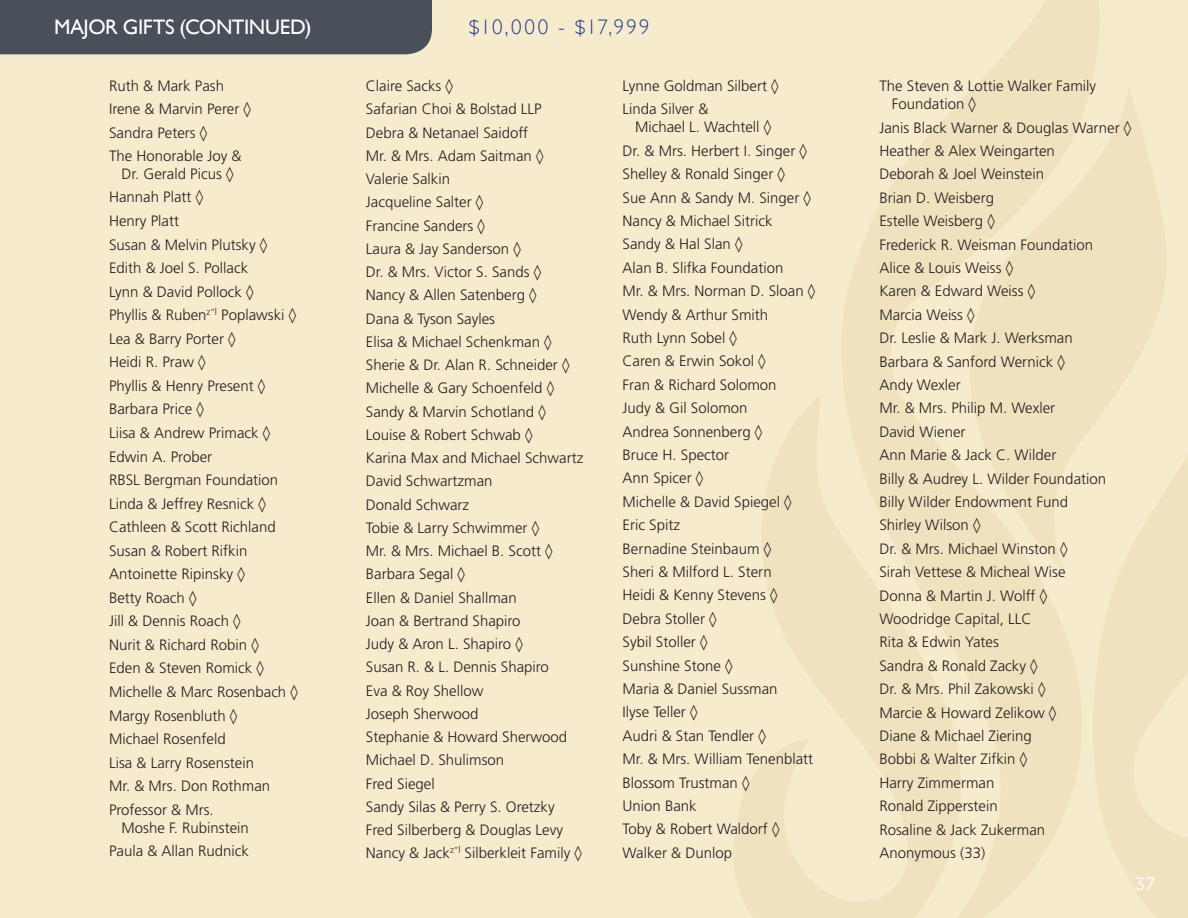
<style>
.page{position:relative;width:1188px;height:918px;background:#f7ebcd}
.page>*{position:absolute;margin:0;border:0;box-sizing:border-box;transform-origin:0 0}
.t1{font:21px "Gill Sans";letter-spacing:-.015em;color:#fff}
.t2{font:300 21px "Gill Sans";letter-spacing:.1em;color:#253f8e}
.t3{font:18px "Gotham";color:#fff}
.t4{font:300 15px/23.4px "Frutiger";color:#231f20}
</style>
<div class="page">
<svg style="left:733px;top:396px;width:109px;height:522px"></svg>
<svg style="left:842px;top:0;width:258px;height:918px;fill:#f0e2bf"></svg>
<svg style="left:970px;top:88px;width:196px;height:482px;fill:#f0e2bf"></svg>
<svg style="left:1093px;top:352px;width:95px;height:566px;fill:#f0e2bf"></svg>
<div style="left:0;top:0;width:432px;height:54px;background:#49505a"></div>
<h1 class="t1" style="left:54px;top:15px;width:259px">MAJOR GIFTS (CONTINUED)</h1>
<h1 class="t2" style="left:469px;top:15px;width:182px">$10,000 - $17,999</h1>
<p class="t4" style="left:109px;top:75px;width:143px">Ruth &amp; Mark Pash<br>Irene &amp; Marvin Perer ◊<br>Sandra Peters ◊<br>The Honorable Joy &amp;</p>
<p class="t4" style="left:109px;top:162px;width:190px;text-indent:13px">Dr. Gerald Picus ◊<br>Hannah Platt ◊<br>Henry Platt<br>Susan &amp; Melvin Plutsky ◊<br>Edith &amp; Joel S. Pollack<br>Lynn &amp; David Pollock ◊<br>Phyllis &amp; Ruben<sup>z”</sup><sup>l</sup> Poplawski ◊<br>Lea &amp; Barry Porter ◊<br>Heidi R. Praw ◊<br>Phyllis &amp; Henry Present ◊<br>Barbara Price ◊<br>Liisa &amp; Andrew Primack ◊<br>Edwin A. Prober<br>RBSL Bergman Foundation<br>Linda &amp; Jeffrey Resnick ◊<br>Cathleen &amp; Scott Richland<br>Susan &amp; Robert Rifkin<br>Antoinette Ripinsky ◊<br>Betty Roach ◊<br>Jill &amp; Dennis Roach ◊<br>Nurit &amp; Richard Robin ◊<br>Eden &amp; Steven Romick ◊<br>Michelle &amp; Marc Rosenbach ◊<br>Margy Rosenbluth ◊<br>Michael Rosenfeld<br>Lisa &amp; Larry Rosenstein<br>Mr. &amp; Mrs. Don Rothman<br>Professor &amp; Mrs.</p>
<p class="t4" style="left:109px;top:816px;width:142px;text-align:right">Moshe F. Rubinstein<br>Paula &amp; Allan Rudnick</p>
<p class="t4" style="left:366px;top:75px;width:219px">Claire Sacks ◊<br>Safarian Choi &amp; Bolstad LLP<br>Debra &amp; Netanael Saidoff<br>Mr. &amp; Mrs. Adam Saitman ◊<br>Valerie Salkin<br>Jacqueline Salter ◊<br>Francine Sanders ◊<br>Laura &amp; Jay Sanderson ◊<br>Dr. &amp; Mrs. Victor S. Sands ◊<br>Nancy &amp; Allen Satenberg ◊<br>Dana &amp; Tyson Sayles<br>Elisa &amp; Michael Schenkman ◊<br>Sherie &amp; Dr. Alan R. Schneider ◊<br>Michelle &amp; Gary Schoenfeld ◊<br>Sandy &amp; Marvin Schotland ◊<br>Louise &amp; Robert Schwab ◊<br>Karina Max and Michael Schwartz<br>David Schwartzman<br>Donald Schwarz<br>Tobie &amp; Larry Schwimmer ◊<br>Mr. &amp; Mrs. Michael B. Scott ◊<br>Barbara Segal ◊<br>Ellen &amp; Daniel Shallman<br>Joan &amp; Bertrand Shapiro<br>Judy &amp; Aron L. Shapiro ◊<br>Susan R. &amp; L. Dennis Shapiro<br>Eva &amp; Roy Shellow<br>Joseph Sherwood<br>Stephanie &amp; Howard Sherwood<br>Michael D. Shulimson<br>Fred Siegel<br>Sandy Silas &amp; Perry S. Oretzky<br>Fred Silberberg &amp; Douglas Levy<br>Nancy &amp; Jack<sup>z”</sup><sup>l</sup> Silberkleit Family ◊</p>
<p class="t4" style="left:623px;top:75px;width:158px">Lynne Goldman Silbert ◊<br>Linda Silver &amp;</p>
<p class="t4" style="left:623px;top:116px;width:194px;text-indent:13px">Michael L. Wachtell ◊<br>Dr. &amp; Mrs. Herbert I. Singer ◊<br>Shelley &amp; Ronald Singer ◊<br>Sue Ann &amp; Sandy M. Singer ◊<br>Nancy &amp; Michael Sitrick<br>Sandy &amp; Hal Slan ◊<br>Alan B. Slifka Foundation<br>Mr. &amp; Mrs. Norman D. Sloan ◊<br>Wendy &amp; Arthur Smith<br>Ruth Lynn Sobel ◊<br>Caren &amp; Erwin Sokol ◊<br>Fran &amp; Richard Solomon<br>Judy &amp; Gil Solomon<br>Andrea Sonnenberg ◊<br>Bruce H. Spector<br>Ann Spicer ◊<br>Michelle &amp; David Spiegel ◊<br>Eric Spitz<br>Bernadine Steinbaum ◊<br>Sheri &amp; Milford L. Stern<br>Heidi &amp; Kenny Stevens ◊<br>Debra Stoller ◊<br>Sybil Stoller ◊<br>Sunshine Stone ◊<br>Maria &amp; Daniel Sussman<br>Ilyse Teller ◊<br>Audri &amp; Stan Tendler ◊<br>Mr. &amp; Mrs. William Tenenblatt<br>Blossom Trustman ◊<br>Union Bank<br>Toby &amp; Robert Waldorf ◊<br>Walker &amp; Dunlop</p>
<p class="t4" style="left:892px;top:77px;width:206px;line-height:18px;text-indent:-13px">The Steven &amp; Lottie Walker Family<br>Foundation ◊</p>
<p class="t4" style="left:879px;top:116px;width:253px">Janis Black Warner &amp; Douglas Warner ◊<br>Heather &amp; Alex Weingarten<br>Deborah &amp; Joel Weinstein<br>Brian D. Weisberg<br>Estelle Weisberg ◊<br>Frederick R. Weisman Foundation<br>Alice &amp; Louis Weiss ◊<br>Karen &amp; Edward Weiss ◊<br>Marcia Weiss ◊<br>Dr. Leslie &amp; Mark J. Werksman<br>Barbara &amp; Sanford Wernick ◊<br>Andy Wexler<br>Mr. &amp; Mrs. Philip M. Wexler<br>David Wiener<br>Ann Marie &amp; Jack C. Wilder<br>Billy &amp; Audrey L. Wilder Foundation<br>Billy Wilder Endowment Fund<br>Shirley Wilson ◊<br>Dr. &amp; Mrs. Michael Winston ◊<br>Sirah Vettese &amp; Micheal Wise<br>Donna &amp; Martin J. Wolff ◊<br>Woodridge Capital, LLC<br>Rita &amp; Edwin Yates<br>Sandra &amp; Ronald Zacky ◊<br>Dr. &amp; Mrs. Phil Zakowski ◊<br>Marcie &amp; Howard Zelikow ◊<br>Diane &amp; Michael Ziering<br>Bobbi &amp; Walter Zifkin ◊<br>Harry Zimmerman<br>Ronald Zipperstein<br>Rosaline &amp; Jack Zukerman<br>Anonymous (33)</p>
<p class="t3" style="left:1134px;top:872px;width:23px">37</p>
</div>
